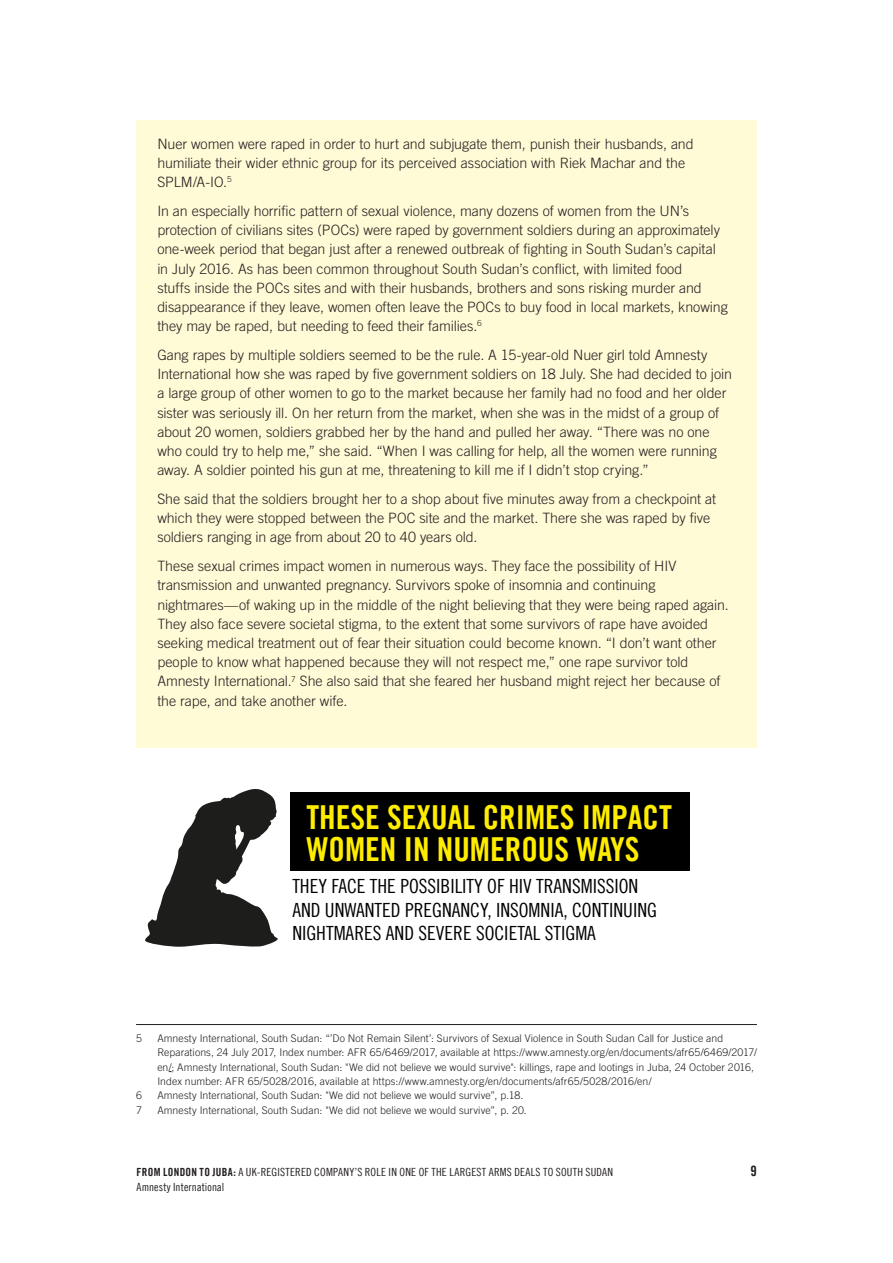
<style>
.page{position:relative;width:893px;height:1263px;background:#fff}
.page>*{position:absolute;margin:0;border:0;box-sizing:border-box;transform-origin:0 0}
.t1{font:33.15px/32px "Amnesty Trade Gothic Bd Cn 20";color:#ffed00}
.t2{font:19.5px/23.5px "Amnesty Trade Gothic Cn 18";color:#000}
.body_text{font:300 14.25px/19.2px "Amnesty Trade Gothic";letter-spacing:-.005em;color:#231f20}
.t3{font:14.25px "Amnesty Trade Gothic Bd Cn 20";color:#231f20}
.t4{font:11.25px "Amnesty Trade Gothic Cn 18";letter-spacing:.015em;color:#231f20}
.new_footnotes{font:300 10.5px/14.4px "Amnesty Trade Gothic";letter-spacing:.01em;color:#231f20}
.s1{font-family:"Amnesty Trade Gothic Bd Cn 20"}
</style>
<div class="page">
<div style="left:136px;top:120px;width:621px;height:627px;background:#fffbd6"></div>
<hr style="left:136px;top:1024px;width:621px;height:1px;background:#231f20">
<div style="left:290px;top:792px;width:399px;height:79px;background:#000"></div>
<svg style="left:145px;top:788px;width:133px;height:159px"></svg>
<p class="body_text" style="left:157px;top:134px;width:538px">Nuer women were raped in order to hurt and subjugate them, punish their husbands, and humiliate their wider ethnic group for its perceived association with Riek Machar and the<br>SPLM/A-IO.<sup>5</sup></p>
<p class="body_text" style="left:157px;top:201px;width:572px">In an especially horrific pattern of sexual violence, many dozens of women from the UN’s protection of civilians sites (POCs) were raped by government soldiers during an approximately one-week period that began just after a renewed outbreak of fighting in South Sudan’s capital in July 2016. As has been common throughout South Sudan’s conflict, with limited food<br>stuffs inside the POCs sites and with their husbands, brothers and sons risking murder and disappearance if they leave, women often leave the POCs to buy food in local markets, knowing they may be raped, but needing to feed their families.<sup>6</sup></p>
<p class="body_text" style="left:157px;top:345px;width:576px">Gang rapes by multiple soldiers seemed to be the rule. A 15-year-old Nuer girl told Amnesty International how she was raped by five government soldiers on 18 July. She had decided to join a large group of other women to go to the market because her family had no food and her older sister was seriously ill. On her return from the market, when she was in the midst of a group of about 20 women, soldiers grabbed her by the hand and pulled her away. “There was no one who could try to help me,” she said. “When I was calling for help, all the women were running away. A soldier pointed his gun at me, threatening to kill me if I didn’t stop crying.”</p>
<p class="body_text" style="left:157px;top:489px;width:560px">She said that the soldiers brought her to a shop about five minutes away from a checkpoint at which they were stopped between the POC site and the market. There she was raped by five soldiers ranging in age from about 20 to 40 years old.</p>
<p class="body_text" style="left:157px;top:556px;width:573px">These sexual crimes impact women in numerous ways. They face the possibility of HIV transmission and unwanted pregnancy. Survivors spoke of insomnia and continuing nightmares—of waking up in the middle of the night believing that they were being raped again.<br>They also face severe societal stigma, to the extent that some survivors of rape have avoided seeking medical treatment out of fear their situation could become known. “I don’t want other people to know what happened because they will not respect me,” one rape survivor told Amnesty International.<sup>7</sup> She also said that she feared her husband might reject her because of the rape, and take another wife.</p>
<p class="t1" style="left:306px;top:800px;width:367px">THESE SEXUAL CRIMES IMPACT<br>WOMEN IN NUMEROUS WAYS</p>
<p class="t2" style="left:292px;top:874px;width:366px">THEY FACE THE POSSIBILITY OF HIV TRANSMISSION<br>AND UNWANTED PREGNANCY, INSOMNIA, CONTINUING<br>NIGHTMARES AND SEVERE SOCIETAL STIGMA</p>
<p class="new_footnotes" style="left:136px;top:1031px;width:7px">5</p>
<p class="new_footnotes" style="left:157px;top:1031px;width:601px">Amnesty International, South Sudan: “’Do Not Remain Silent’: Survivors of Sexual Violence in South Sudan Call for Justice and Reparations, 24 July 2017, Index number: AFR 65/6469/2017, available at https://www.amnesty.org/en/documents/afr65/6469/2017/ en/; Amnesty International, South Sudan: "We did not believe we would survive": killings, rape and lootings in Juba, 24 October 2016, Index number: AFR 65/5028/2016, available at https://www.amnesty.org/en/documents/afr65/5028/2016/en/</p>
<p class="new_footnotes" style="left:136px;top:1088px;width:7px">6</p>
<p class="new_footnotes" style="left:157px;top:1088px;width:368px">Amnesty International, South Sudan: "We did not believe we would survive”, p.18.</p>
<p class="new_footnotes" style="left:136px;top:1103px;width:7px">7</p>
<p class="new_footnotes" style="left:157px;top:1103px;width:371px">Amnesty International, South Sudan: "We did not believe we would survive”, p. 20.</p>
<p class="t4" style="left:136px;top:1165px;width:478px"><span class="s1">FROM LONDON TO JUBA:</span> A UK-REGISTERED COMPANY’S ROLE IN ONE OF THE LARGEST ARMS DEALS TO SOUTH SUDAN</p>
<p class="t3" style="left:751px;top:1162px;width:8px">9</p>
<p class="t4" style="left:136px;top:1180px;width:89px">Amnesty International</p>
</div>
